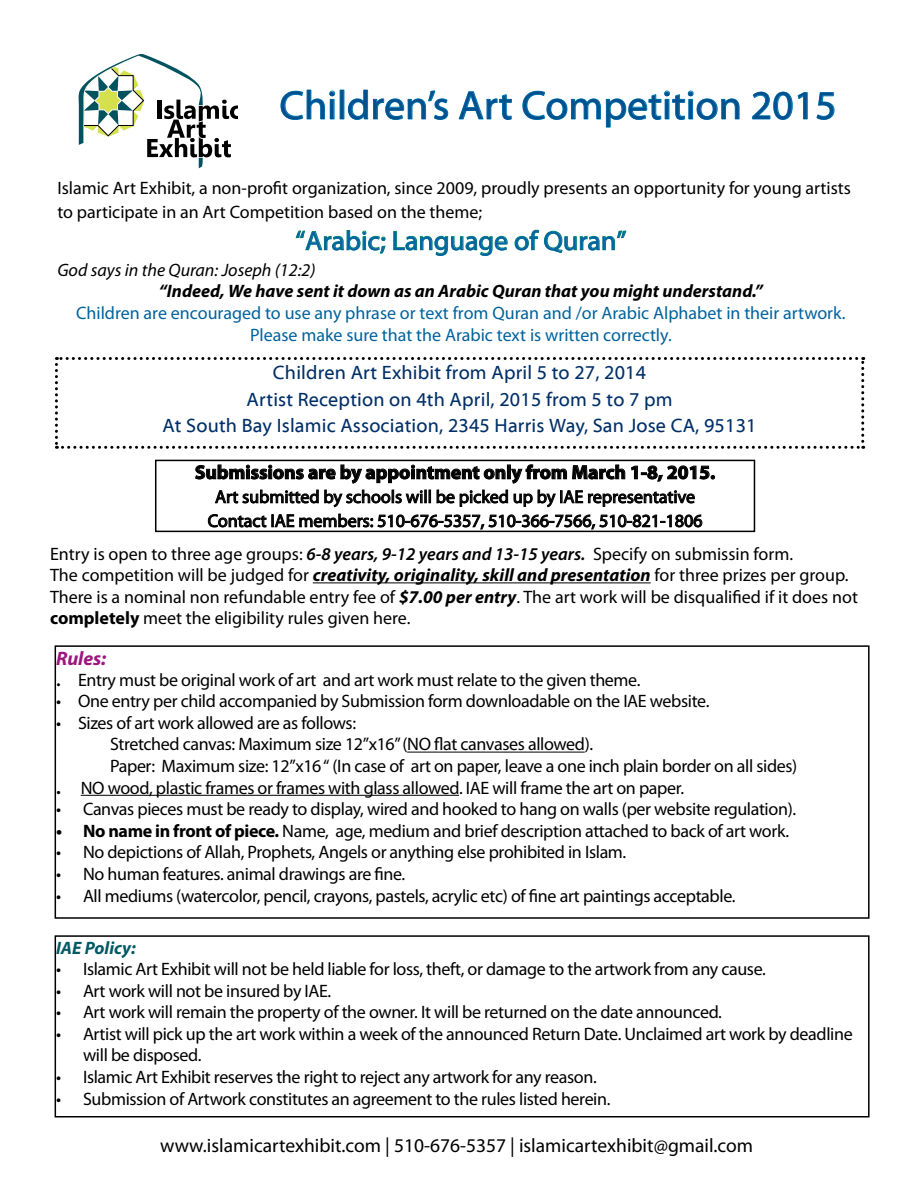
<style>
.page{position:relative;width:918px;height:1188px;background:#fff}
.page>*{position:absolute;margin:0;border:0;box-sizing:border-box;transform-origin:0 0}
.t1{font:40.5px "Myriad Web Pro";color:#005190}
.t2{font:27px "Myriad Web Pro";color:#0063a6}
.t3{font:19.5px/26.2px "Myriad Web Pro";letter-spacing:.01em;color:#002f67;text-align:center}
.t4{font:19.5px "Myriad Pro";color:#000}
.t5{font:700 19.5px "Myriad Pro";color:#000}
.t6{font:italic 700 19.5px "Myriad Pro";color:#9f147e}
.t7{font:18px/21.6px "Myriad Pro";letter-spacing:-.02em;color:#000}
.t8{font:18px/21.6px "Myriad Pro";color:#000}
.t9{font:18px/21.6px "Myriad Pro";color:#00629d;text-align:center}
.t10{font:italic 700 18px "Myriad Pro";color:#000}
.t11{font:italic 18px "Myriad Pro";color:#000}
.t12{font:italic 700 18px "Myriad Pro";color:#005a64}
.s1{font-weight:600;font-style:italic}
.s2{font-weight:700;font-style:italic}
.s3{font-weight:700}
.s4{font-family:"Minion Pro";font-weight:700;font-size:19.5px}
</style>
<div class="page">
<svg style="left:79px;top:54px;width:159px;height:114px"></svg>
<svg style="left:280px;top:89px;width:55px;height:31px"></svg>
<svg style="left:348px;top:89px;width:101px;height:31px"></svg>
<svg style="left:459px;top:91px;width:53px;height:29px"></svg>
<svg style="left:522px;top:90px;width:218px;height:38px"></svg>
<svg style="left:752px;top:91px;width:56px;height:29px"></svg>
<svg style="left:816px;top:92px;width:19px;height:28px"></svg>
<svg style="left:296px;top:230px;width:90px;height:24px"></svg>
<svg style="left:393px;top:231px;width:115px;height:25px"></svg>
<svg style="left:514px;top:229px;width:113px;height:24px"></svg>
<hr style="left:313px;top:582px;width:338px;height:1px;background:#000">
<hr style="left:407px;top:752px;width:178px;height:1px;background:#000">
<hr style="left:81px;top:795px;width:378px;height:1px;background:#000">
<div style="left:55px;top:645px;width:815px;height:274px;border:2px solid #000"></div>
<div style="left:55px;top:935px;width:815px;height:183px;border:2px solid #000"></div>
<svg style="left:195px;top:464px;width:520px;height:65px"></svg>
<div style="left:155px;top:460px;width:600px;height:72px;border:2px solid #000"></div>
<svg style="left:55px;top:357px;width:809px;height:92px"></svg>
<h1 class="t1" style="left:280px;top:84px;width:559px">Children’s Art Competition 2015</h1>
<p class="t8" style="left:57px;top:176px;width:795px;line-height:24px">Islamic Art Exhibit, a non-profit organization, since 2009, proudly presents an opportunity for young artists to participate in an Art Competition based on the theme;</p>
<h2 class="t2" style="left:295px;top:226px;width:333px">“Arabic; Language of Quran”</h2>
<p class="t11" style="left:57px;top:259px;width:260px">God says in the Quran: Joseph (12:2)</p>
<p class="t10" style="left:159px;top:280px;width:605px">“Indeed, We have sent it down as an Arabic Quran that you might understand.”</p>
<p class="t9" style="left:76px;top:302px;width:771px">Children are encouraged to use any phrase or text from Quran and /or Arabic Alphabet in their artwork.<br>Please make sure that the Arabic text is written correctly.</p>
<p class="t3" style="left:163px;top:360px;width:596px">Children Art Exhibit from April 5 to 27, 2014<br>Artist Reception on 4th April, 2015 from 5 to 7 pm<br>At South Bay Islamic Association, 2345 Harris Way, San Jose CA, 95131</p>
<p class="t5" style="left:195px;top:460px;width:522px">Submissions are by appointment only from March 1-8, 2015.</p>
<p class="t8" style="left:208px;top:484px;width:496px;line-height:24px;text-align:center">Art submitted by schools will be picked up by IAE representative<br>Contact IAE members: 510-676-5357, 510-366-7566, 510-821-1806</p>
<p class="t8" style="left:50px;top:542px;width:809px">Entry is open to three age groups: <span class="s1">6-8 years, 9-12 years and 13-15 years.</span> Specify on submissin form.<br>The competition will be judged for <span class="s2">creativity, originality, skill and presentation</span> for three prizes per group.<br>There is a nominal non refundable entry fee of <span class="s2">$7.00 per entry</span>. The art work will be disqualified if it does not <span class="s3">completely</span> meet the eligibility rules given here.</p>
<p class="t6" style="left:56px;top:645px;width:52px">Rules:</p>
<p class="t7" style="left:56px;top:668px;width:586px"><span class="s4">.</span> Entry must be original work of art and art work must relate to the given theme.</p>
<p class="t7" style="left:56px;top:690px;width:655px">• One entry per child accompanied by Submission form downloadable on the IAE website.</p>
<p class="t7" style="left:56px;top:712px;width:302px">• Sizes of art work allowed are as follows:</p>
<p class="t7" style="left:110px;top:733px;width:485px">Stretched canvas: Maximum size 12”x16” (NO flat canvases allowed).</p>
<p class="t7" style="left:110px;top:755px;width:689px">Paper: Maximum size: 12”x16 “ (In case of art on paper, leave a one inch plain border on all sides)</p>
<p class="t7" style="left:56px;top:776px;width:630px"><span class="s3">.</span> NO wood, plastic frames or frames with glass allowed. IAE will frame the art on paper.</p>
<p class="t7" style="left:56px;top:798px;width:742px">• Canvas pieces must be ready to display, wired and hooked to hang on walls (per website regulation).</p>
<p class="t7" style="left:56px;top:820px;width:735px"><span class="s3">• No name in front of piece.</span> Name, age, medium and brief description attached to back of art work.</p>
<p class="t7" style="left:56px;top:841px;width:572px">• No depictions of Allah, Prophets, Angels or anything else prohibited in Islam.</p>
<p class="t7" style="left:56px;top:863px;width:351px">• No human features. animal drawings are fine.</p>
<p class="t7" style="left:56px;top:884px;width:681px">• All mediums (watercolor, pencil, crayons, pastels, acrylic etc) of fine art paintings acceptable.</p>
<p class="t12" style="left:56px;top:936px;width:81px">IAE Policy:</p>
<p class="t7" style="left:56px;top:958px;width:711px">• Islamic Art Exhibit will not be held liable for loss, theft, or damage to the artwork from any cause.</p>
<p class="t7" style="left:56px;top:979px;width:277px">• Art work will not be insured by IAE.</p>
<p class="t7" style="left:56px;top:1001px;width:667px">• Art work will remain the property of the owner. It will be returned on the date announced.</p>
<p class="t7" style="left:83px;top:1023px;width:771px;text-indent:-27px">• Artist will pick up the art work within a week of the announced Return Date. Unclaimed art work by deadline will be disposed.</p>
<p class="t7" style="left:56px;top:1066px;width:542px">• Islamic Art Exhibit reserves the right to reject any artwork for any reason.</p>
<p class="t7" style="left:56px;top:1087px;width:556px">• Submission of Artwork constitutes an agreement to the rules listed herein.</p>
<p class="t4" style="left:160px;top:1133px;width:594px">www.islamicartexhibit.com | 510-676-5357 | islamicartexhibit@gmail.com</p>
</div>
